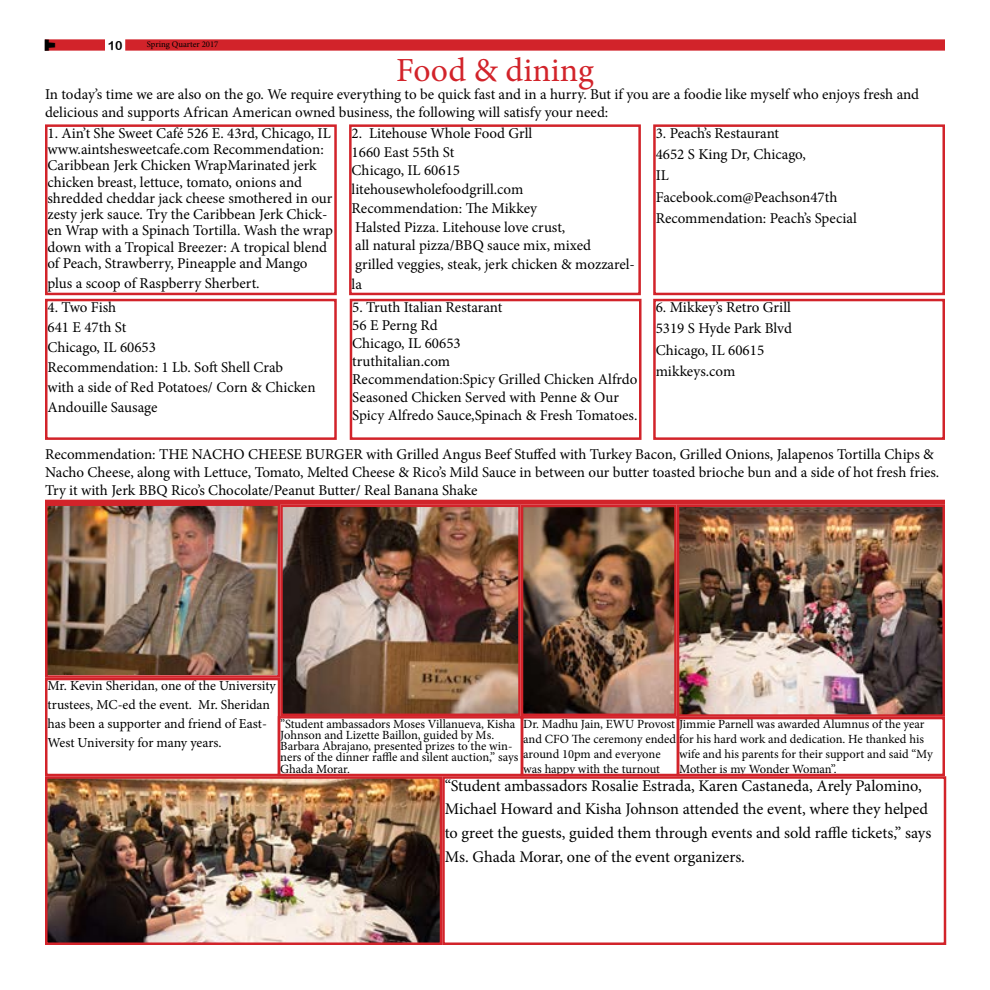
<style>
.page{position:relative;width:990px;height:990px;background:#fff}
.page>*{position:absolute;margin:0;border:0;box-sizing:border-box;transform-origin:0 0}
.t1{font:33.75px "Minion Pro";color:#d2232a}
.t2{font:16.25px/23.8px "Minion Pro";color:#000}
.t3{font:15px/18px "Minion Pro";color:#000}
.t4{font:13.75px/18.8px "Minion Pro";letter-spacing:-.005em;color:#000}
.t5{font:13.75px "Showcard Gothic";color:#000;scale:1.36 1}
.t6{font:12.5px/11.2px "Minion Pro";letter-spacing:-.005em;color:#000}
.t7{font:12.5px "Arial Rounded MT Bold";color:#000}
.t8{font:8.75px "Minion Pro";color:#000}
</style>
<div class="page">
<div style="left:125px;top:39px;width:820px;height:12px;background:#d2232a"></div>
<div style="left:45px;top:39px;width:60px;height:12px;background:#d2232a"></div>
<div style="left:45px;top:299px;width:292px;height:141px;border:2px solid #d2232a"></div>
<div style="left:350px;top:299px;width:292px;height:141px;border:2px solid #d2232a"></div>
<div style="left:653px;top:299px;width:292px;height:141px;border:2px solid #d2232a"></div>
<div style="left:45px;top:124px;width:292px;height:171px;border:2px solid #d2232a"></div>
<div style="left:349px;top:124px;width:292px;height:171px;border:2px solid #d2232a"></div>
<div style="left:653px;top:124px;width:292px;height:171px;border:2px solid #d2232a"></div>
<div style="left:45px;top:500px;width:900px;height:5px;background:#d2232a"></div>
<img style="left:48px;top:506px;width:229px;height:169px">
<div style="left:45px;top:503px;width:235px;height:175px;border:2px solid #d2232a"></div>
<div style="left:45px;top:678px;width:235px;height:98px;border:2px solid #d2232a"></div>
<img style="left:680px;top:508px;width:262px;height:206px">
<div style="left:677px;top:505px;width:268px;height:212px;border:2px solid #d2232a"></div>
<div style="left:677px;top:717px;width:268px;height:59px;border:2px solid #d2232a"></div>
<img style="left:48px;top:779px;width:391px;height:163px">
<div style="left:45px;top:776px;width:397px;height:169px;border:2px solid #d2232a"></div>
<img style="left:283px;top:508px;width:235px;height:205px">
<div style="left:280px;top:505px;width:241px;height:211px;border:2px solid #d2232a"></div>
<img style="left:524px;top:508px;width:150px;height:205px">
<div style="left:521px;top:505px;width:156px;height:211px;border:2px solid #d2232a"></div>
<div style="left:278px;top:716px;width:245px;height:60px;border:2px solid #d2232a"></div>
<div style="left:521px;top:716px;width:158px;height:60px;border:2px solid #d2232a"></div>
<div style="left:442px;top:776px;width:504px;height:169px;border:2px solid #d2232a"></div>
<p class="t5" style="left:41px;top:51px;width:10px;rotate:-90deg">T</p>
<p class="t7" style="left:108px;top:39px;width:16px">10</p>
<p class="t8" style="left:147px;top:39px;width:73px">Spring Quarter 2017</p>
<p class="t3" style="left:45px;top:86px;width:876px">In today’s time we are also on the go. We require everything to be quick fast and in a hurry. But if you are a foodie like myself who enjoys fresh and delicious and supports African American owned business, the following will satisfy your need:</p>
<h1 class="t1" style="left:396px;top:47px;width:199px">Food &amp; dining</h1>
<p class="t3" style="left:48px;top:125px;width:287px;line-height:16.2px">1. Ain’t She Sweet Café 526 E. 43rd, Chicago, IL www.aintshesweetcafe.com Recommendation:<br>Caribbean Jerk Chicken WrapMarinated jerk chicken breast, lettuce, tomato, onions and shredded cheddar jack cheese smothered in our zesty jerk sauce. Try the Caribbean Jerk Chick&shy;en Wrap with a Spinach Tortilla. Wash the wrap down with a Tropical Breezer: A tropical blend of Peach, Strawberry, Pineapple and Mango</p>
<p class="t3" style="left:48px;top:274px;width:214px">plus a scoop of Raspberry Sherbert.</p>
<p class="t3" style="left:352px;top:124px;width:285px;line-height:18.9px">2. Litehouse Whole Food Grll<br>1660 East 55th St<br>Chicago, IL 60615 litehousewholefoodgrill.com<br>Recommendation: The Mikkey<br>Halsted Pizza. Litehouse love crust,<br>all natural pizza/BBQ sauce mix, mixed<br>grilled veggies, steak, jerk chicken &amp; mozzarel&shy;la</p>
<p class="t3" style="left:656px;top:122px;width:203px;line-height:21.2px">3. Peach’s Restaurant<br>4652 S King Dr, Chicago,<br>IL<br>Facebook.com@Peachson47th<br>Recommendation: Peach’s Special</p>
<p class="t3" style="left:48px;top:297px;width:270px;line-height:20px">4. Two Fish<br>641 E 47th St<br>Chicago, IL 60653<br>Recommendation: 1 Lb. Soft Shell Crab<br>with a side of Red Potatoes/ Corn &amp; Chicken<br>Andouille Sausage</p>
<p class="t3" style="left:352px;top:298px;width:287px">5. Truth Italian Restarant<br>56 E Perng Rd<br>Chicago, IL 60653<br>truthitalian.com<br>Recommendation:Spicy Grilled Chicken Alfrdo<br>Seasoned Chicken Served with Penne &amp; Our<br>Spicy Alfredo Sauce,Spinach &amp; Fresh Tomatoes.</p>
<p class="t3" style="left:656px;top:297px;width:138px;line-height:21.2px">6. Mikkey’s Retro Grill<br>5319 S Hyde Park Blvd<br>Chicago, IL 60615 mikkeys.com</p>
<p class="t3" style="left:45px;top:446px;width:896px">Recommendation: THE NACHO CHEESE BURGER with Grilled Angus Beef Stuffed with Turkey Bacon, Grilled Onions, Jalapenos Tortilla Chips &amp;<br>Nacho Cheese, along with Lettuce, Tomato, Melted Cheese &amp; Rico’s Mild Sauce in between our butter toasted brioche bun and a side of hot fresh fries.<br>Try it with Jerk BBQ Rico’s Chocolate/Peanut Butter/ Real Banana Shake</p>
<p class="t4" style="left:48px;top:677px;width:230px">Mr. Kevin Sheridan, one of the University trustees, MC-ed the event. Mr. Sheridan has been a supporter and friend of East-West University for many years.</p>
<p class="t6" style="left:280px;top:718px;width:240px">”Student ambassadors Moses Villanueva, Kisha Johnson and Lizette Baillon, guided by Ms.<br>Barbara Abrajano, presented prizes to the win&shy;ners of the dinner raffle and silent auction,” says Ghada Morar.</p>
<p class="t6" style="left:523px;top:719px;width:403px">Dr. Madhu Jain, EWU Provost Jimmie Parnell was awarded Alumnus of the year</p>
<p class="t6" style="left:523px;top:734px;width:402px">and CFO The ceremony ended for his hard work and dedication. He thanked his</p>
<p class="t6" style="left:679px;top:749px;width:255px">wife and his parents for their support and said “My</p>
<p class="t6" style="left:679px;top:764px;width:159px">Mother is my Wonder Woman”.</p>
<p class="t6" style="left:523px;top:746px;width:139px;line-height:15px">around 10pm and everyone was happy with the turnout</p>
<p class="t2" style="left:445px;top:774px;width:488px">“Student ambassadors Rosalie Estrada, Karen Castaneda, Arely Palomino, Michael Howard and Kisha Johnson attended the event, where they helped to greet the guests, guided them through events and sold raffle tickets,” says Ms. Ghada Morar, one of the event organizers.</p>
</div>
